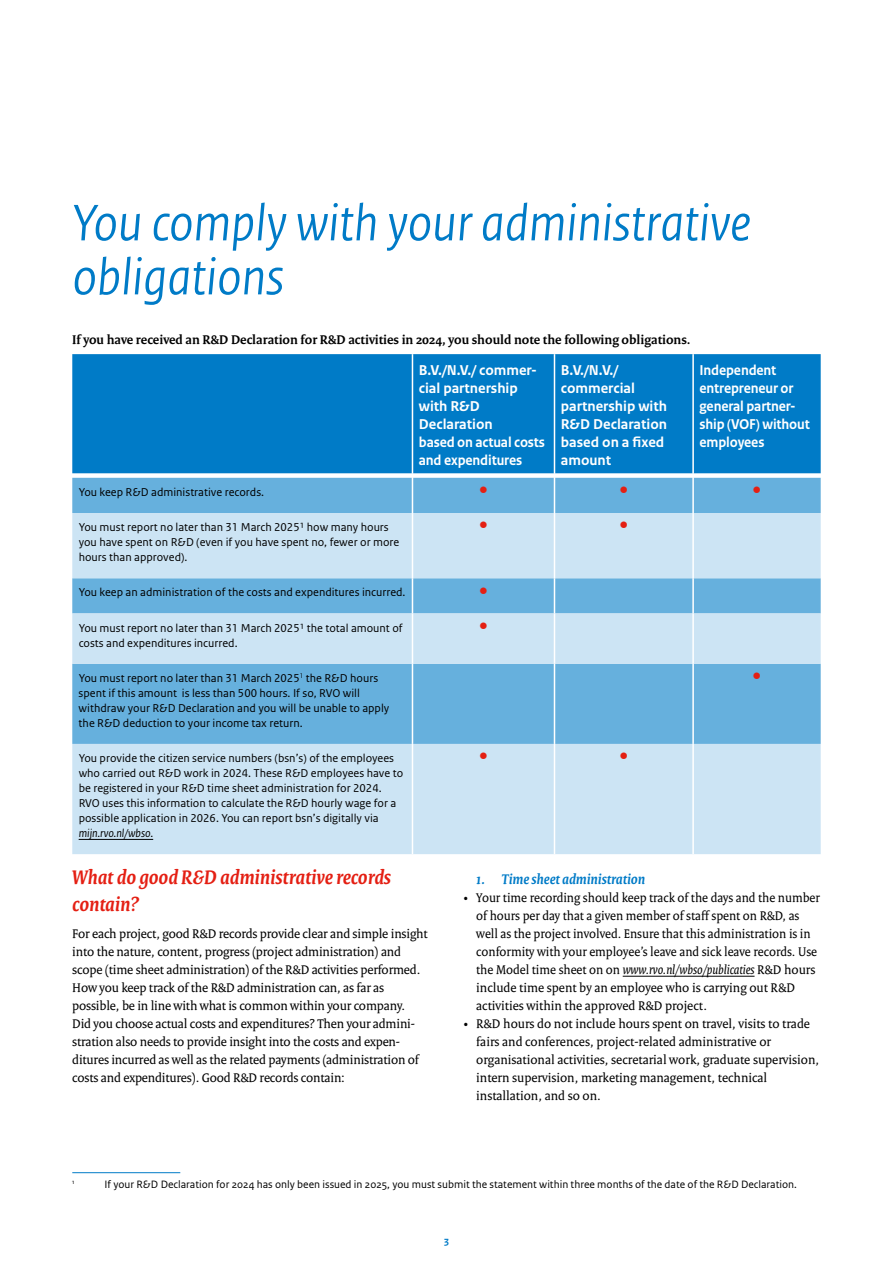
<style>
.page{position:relative;width:893px;height:1263px;background:#fff}
.page>*{position:absolute;margin:0;border:0;box-sizing:border-box;transform-origin:0 0}
.H2_03_RO_Kop{font:italic 54px/54px "Rijksoverheid Sans Heading";color:#007bc7}
.H3_04_RO_Paragraafkop{font:italic 700 21px/27px "Rijksoverheid Serif";color:#e41f13}
.RO_Tabel_Kop{font:700 15px/18px "Rijksoverheid Sans Text";letter-spacing:-.01em;color:#fff}
.RO_Tabel_Kop-2{font:700 15px/18px "Rijksoverheid Sans Text";letter-spacing:-.01em;color:#fff;scale:.95 1}
.P_06_RO_Subalineakop{font:italic 700 15px "Rijksoverheid Serif";color:#007bc7}
.P_10_RO_Broodtekst{font:13.5px/18px "Rijksoverheid Serif";color:#000}
.P_09_RO_Inleiding{font:700 13.5px "Rijksoverheid Serif";color:#000}
.RO_Tabel_Broodtekst{font:12px/15px "Rijksoverheid Sans Text";color:#000}
.RO_Voetnoot{font:11.25px "Rijksoverheid Sans Text";color:#000}
.t1{font:700 10.5px "Rijksoverheid Sans Text";color:#007bc7}
.RO_Voetnoot-2{font:6.45px "Rijksoverheid Sans Text";color:#000}
.s1{font-style:italic}
</style>
<div class="page">
<hr style="left:72px;top:1172px;width:108px;height:1px;background:#007bc7">
<div style="left:72px;top:354px;width:749px;height:119px;background:#007bc7"></div>
<div style="left:72px;top:478px;width:749px;height:35px;background:#66b0dd"></div>
<svg style="left:72px;top:513px;width:749px;height:341px;background:#a9d2ec"></svg>
<hr style="left:412px;top:354px;width:1px;height:119px;background:#fff">
<hr style="left:554px;top:354px;width:1px;height:119px;background:#fff">
<hr style="left:692px;top:354px;width:2px;height:119px;background:#fff">
<hr style="left:412px;top:478px;width:1px;height:35px;background:#fff">
<hr style="left:554px;top:478px;width:1px;height:35px;background:#fff">
<hr style="left:692px;top:478px;width:2px;height:35px;background:#fff">
<hr style="left:412px;top:513px;width:1px;height:65px;background:#fff">
<hr style="left:554px;top:513px;width:1px;height:65px;background:#fff">
<hr style="left:692px;top:513px;width:2px;height:65px;background:#fff">
<hr style="left:412px;top:578px;width:1px;height:35px;background:#fff">
<hr style="left:554px;top:578px;width:1px;height:35px;background:#fff">
<hr style="left:692px;top:578px;width:2px;height:35px;background:#fff">
<hr style="left:412px;top:613px;width:1px;height:51px;background:#fff">
<hr style="left:554px;top:613px;width:1px;height:51px;background:#fff">
<hr style="left:692px;top:613px;width:2px;height:51px;background:#fff">
<hr style="left:412px;top:664px;width:1px;height:80px;background:#fff">
<hr style="left:554px;top:664px;width:1px;height:80px;background:#fff">
<hr style="left:692px;top:664px;width:2px;height:80px;background:#fff">
<hr style="left:412px;top:744px;width:1px;height:110px;background:#fff">
<hr style="left:554px;top:744px;width:1px;height:110px;background:#fff">
<hr style="left:692px;top:744px;width:2px;height:110px;background:#fff">
<hr style="left:79px;top:839px;width:74px;height:1px;background:#000">
<hr style="left:623px;top:976px;width:131px;height:1px;background:#000">
<svg style="left:480px;top:487px;width:7px;height:6px"></svg>
<svg style="left:621px;top:487px;width:6px;height:6px"></svg>
<svg style="left:754px;top:487px;width:6px;height:6px"></svg>
<svg style="left:480px;top:522px;width:7px;height:6px"></svg>
<svg style="left:621px;top:522px;width:6px;height:6px"></svg>
<svg style="left:480px;top:587px;width:7px;height:7px"></svg>
<svg style="left:480px;top:622px;width:7px;height:7px"></svg>
<svg style="left:754px;top:672px;width:6px;height:7px"></svg>
<svg style="left:480px;top:753px;width:7px;height:6px"></svg>
<svg style="left:621px;top:753px;width:6px;height:6px"></svg>
<h2 class="H2_03_RO_Kop" style="left:72px;top:197px;width:680px">You comply with your administrative obligations</h2>
<p class="P_09_RO_Inleiding" style="left:72px;top:331px;width:620px">If you have received an R&amp;D Declaration for R&amp;D activities in 2024, you should note the following obligations.</p>
<p class="RO_Tabel_Kop" style="left:419px;top:361px;width:120px">B.V./N.V./ commer&shy;cial partnership with R&amp;D<br>Declaration</p>
<p class="RO_Tabel_Kop-2" style="left:419px;top:433px;width:134px">based on actual costs and expenditures</p>
<p class="RO_Tabel_Kop" style="left:561px;top:361px;width:108px">B.V./N.V./ commercial partnership with<br>R&amp;D Declaration based on a fixed amount</p>
<p class="RO_Tabel_Kop-2" style="left:699px;top:361px;width:118px">Independent entrepreneur or general partner&shy;ship (VOF) without employees</p>
<p class="RO_Tabel_Broodtekst" style="left:79px;top:485px;width:187px">You keep R&amp;D administrative records.</p>
<p class="RO_Tabel_Broodtekst" style="left:79px;top:520px;width:322px">You must report no later than 31 March 2025¹ how many hours you have spent on R&amp;D (even if you have spent no, fewer or more hours than approved).</p>
<p class="RO_Tabel_Broodtekst" style="left:79px;top:585px;width:328px">You keep an administration of the costs and expenditures incurred.</p>
<p class="RO_Tabel_Broodtekst" style="left:79px;top:620px;width:326px">You must report no later than 31 March 2025¹ the total amount of costs and expenditures incurred.</p>
<p class="RO_Tabel_Broodtekst" style="left:79px;top:671px;width:312px">You must report no later than 31 March 2025<sup>1</sup> the R&amp;D hours spent if this amount is less than 500 hours. If so, RVO will withdraw your R&amp;D Declaration and you will be unable to apply the R&amp;D deduction to your income tax return.</p>
<p class="RO_Tabel_Broodtekst" style="left:79px;top:751px;width:326px">You provide the citizen service numbers (bsn’s) of the employees who carried out R&amp;D work in 2024. These R&amp;D employees have to be registered in your R&amp;D time sheet administration for 2024.<br>RVO uses this information to calculate the R&amp;D hourly wage for a possible application in 2026. You can report bsn’s digitally via <span class="s1">mijn.rvo.nl/wbso.</span></p>
<h3 class="H3_04_RO_Paragraafkop" style="left:72px;top:863px;width:320px">What do good R&amp;D administrative records contain?</h3>
<p class="P_10_RO_Broodtekst" style="left:72px;top:924px;width:357px">For each project, good R&amp;D records provide clear and simple insight into the nature, content, progress (project administration) and scope (time sheet administration) of the R&amp;D activities performed.<br>How you keep track of the R&amp;D administration can, as far as possible, be in line with what is common within your company.<br>Did you choose actual costs and expenditures? Then your admini&shy;stration also needs to provide insight into the costs and expen&shy;ditures incurred as well as the related payments (administration of costs and expenditures). Good R&amp;D records contain:</p>
<p class="P_06_RO_Subalineakop" style="left:476px;top:870px;width:170px">1. Time sheet administration</p>
<p class="P_10_RO_Broodtekst" style="left:476px;top:888px;width:345px;text-indent:-13px">• Your time recording should keep track of the days and the number of hours per day that a given member of staff spent on R&amp;D, as well as the project involved. Ensure that this administration is in conformity with your employee’s leave and sick leave records. Use the Model time sheet on on <span class="s1">www.rvo.nl/wbso/publicaties</span> R&amp;D hours include time spent by an employee who is carrying out R&amp;D activities within the approved R&amp;D project.</p>
<p class="P_10_RO_Broodtekst" style="left:476px;top:1014px;width:344px;text-indent:-13px">• R&amp;D hours do not include hours spent on travel, visits to trade fairs and conferences, project-related administrative or organisational activities, secretarial work, graduate supervision, intern supervision, marketing management, technical installation, and so on.</p>
<p class="RO_Voetnoot-2" style="left:72px;top:1178px;width:4px">1</p>
<p class="RO_Voetnoot" style="left:105px;top:1178px;width:694px">If your R&amp;D Declaration for 2024 has only been issued in 2025, you must submit the statement within three months of the date of the R&amp;D Declaration.</p>
<p class="t1" style="left:444px;top:1234px;width:6px">3</p>
</div>
